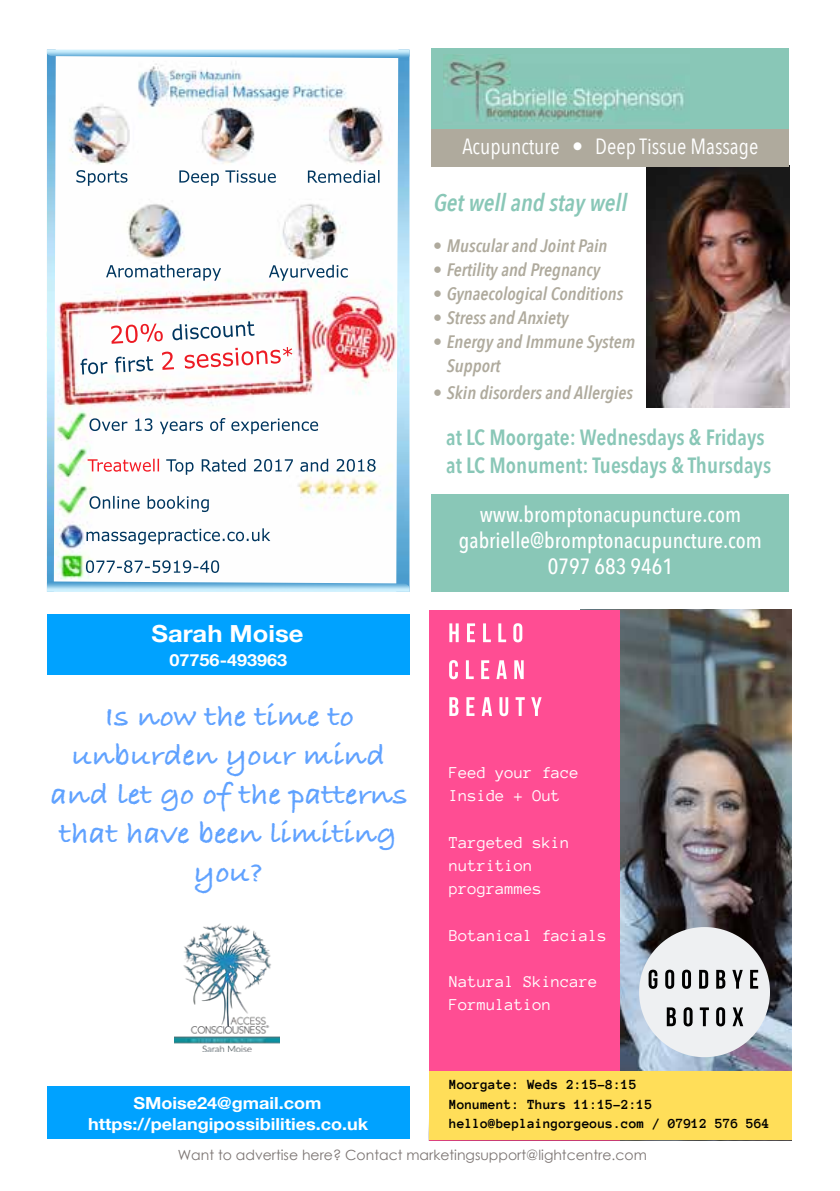
<style>
.page{position:relative;width:840px;height:1191px;background:#fff}
.page>*{position:absolute;margin:0;border:0;box-sizing:border-box;transform-origin:0 0}
.t1{font:700 30.4px/38.8px "Bradley Hand ITCTT";color:#60a2ff;text-align:center;scale:1.09 1}
.t2{font:italic 600 24px "Avenir Next Condensed";color:#89c7b7}
.t3{font:700 23.6px "Helvetica Neue";color:#fff;scale:1.09 1}
.t4{font:500 22px/26.4px "Avenir Next Condensed";color:#fff;text-align:center}
.t5{font:600 22px/28px "Avenir Next Condensed";color:#89c7b7}
.t6{font:22px "Avenir Next Condensed";color:#fff}
.t7{font:italic 600 18px/24px "Avenir Next Condensed";color:#afaa9d}
.t8{font:17px/23.2px "Anonymous Pro";color:#fff}
.t9{font:700 16.6px/20.8px "Helvetica Neue";color:#fff;text-align:center;scale:1.09 1}
.t10{font:700 14.4px/19.4px "Anonymous Pro";color:#000}
.t11{font:14px "Century Gothic";color:#7c7573}
</style>
<div class="page">
<img style="left:646px;top:166px;width:142px;height:242px">
<div style="left:431px;top:79px;width:357px;height:87px;background:#afaa9d"></div>
<div style="left:431px;top:48px;width:357px;height:80px;background:#89c7b7"></div>
<div style="left:431px;top:494px;width:357px;height:98px;background:#89c7b7"></div>
<img style="left:443px;top:55px;width:241px;height:67px">
<img style="left:619px;top:609px;width:172px;height:462px">
<div style="left:428px;top:609px;width:191px;height:531px;background:#ff4d93"></div>
<svg style="left:449px;top:623px;width:9px;height:19px"></svg>
<svg style="left:467px;top:623px;width:8px;height:19px"></svg>
<svg style="left:483px;top:623px;width:7px;height:19px"></svg>
<svg style="left:498px;top:623px;width:8px;height:19px"></svg>
<svg style="left:513px;top:623px;width:9px;height:19px"></svg>
<svg style="left:449px;top:660px;width:8px;height:19px"></svg>
<svg style="left:465px;top:660px;width:8px;height:19px"></svg>
<svg style="left:481px;top:660px;width:8px;height:19px"></svg>
<svg style="left:496px;top:660px;width:10px;height:19px"></svg>
<svg style="left:514px;top:660px;width:9px;height:19px"></svg>
<svg style="left:449px;top:697px;width:9px;height:19px"></svg>
<svg style="left:466px;top:697px;width:8px;height:19px"></svg>
<svg style="left:481px;top:697px;width:11px;height:19px"></svg>
<svg style="left:499px;top:697px;width:9px;height:19px"></svg>
<svg style="left:515px;top:697px;width:9px;height:19px"></svg>
<svg style="left:531px;top:697px;width:10px;height:19px"></svg>
<svg style="left:638px;top:927px;width:131px;height:130px;background:#bfc2c7"></svg>
<div style="left:428px;top:1071px;width:363px;height:69px;background:#ffde59"></div>
<img style="left:56px;top:63px;width:340px;height:517px">
<img style="left:47px;top:58px;width:9px;height:523px">
<img style="left:396px;top:58px;width:13px;height:523px">
<img style="left:47px;top:50px;width:362px;height:8px">
<img style="left:47px;top:581px;width:362px;height:11px">
<img style="left:174px;top:923px;width:105px;height:128px">
<div style="left:47px;top:1086px;width:362px;height:52px;background:#00a2ff"></div>
<div style="left:47px;top:614px;width:362px;height:60px;background:#00a2ff"></div>
<p class="t6" style="left:462px;top:128px;width:297px">Acupuncture • Deep Tissue Massage</p>
<h2 class="t2" style="left:433px;top:187px;width:195px">Get well and stay well</h2>
<p class="t7" style="left:433px;top:233px;width:175px">• Muscular and Joint Pain</p>
<p class="t7" style="left:433px;top:257px;width:168px">• Fertility and Pregnancy</p>
<p class="t7" style="left:433px;top:281px;width:191px">• Gynaecological Conditions</p>
<p class="t7" style="left:433px;top:305px;width:137px">• Stress and Anxiety</p>
<p class="t7" style="left:446px;top:329px;width:190px;text-indent:-14px">• Energy and Immune System<br>Support</p>
<p class="t7" style="left:433px;top:380px;width:201px">• Skin disorders and Allergies</p>
<p class="t5" style="left:446px;top:423px;width:326px">at LC Moorgate: Wednesdays &amp; Fridays at LC Monument: Tuesdays &amp; Thursdays</p>
<h3 class="t3" style="left:151px;top:615px;width:141px">Sarah Moise</h3>
<p class="t9" style="left:169px;top:650px;width:109px">07756-493963</p>
<h1 class="t1" style="left:51px;top:696px;width:329px">Is now the time to unburden your mind and let go of the patterns that have been limiting you?</h1>
<p class="t9" style="left:88px;top:1093px;width:258px">SMoise24@gmail.com https://pelangipossibilities.co.uk</p>
<p class="t4" style="left:458px;top:501px;width:304px">www.bromptonacupuncture.com gabrielle@bromptonacupuncture.com<br>0797 683 9461</p>
<p class="t8" style="left:449px;top:760px;width:131px">Feed your face<br>Inside + Out</p>
<p class="t8" style="left:449px;top:830px;width:122px">Targeted skin nutrition programmes</p>
<p class="t8" style="left:449px;top:923px;width:159px">Botanical facials</p>
<p class="t8" style="left:449px;top:969px;width:150px">Natural Skincare<br>Formulation</p>
<p class="t10" style="left:449px;top:1074px;width:322px">Moorgate: Weds 2:15-8:15<br>Monument: Thurs 11:15-2:15 hello@beplaingorgeous.com / 07912 576 564</p>
<p class="t11" style="left:178px;top:1145px;width:470px">Want to advertise here? Contact marketingsupport@lightcentre.com</p>
</div>
